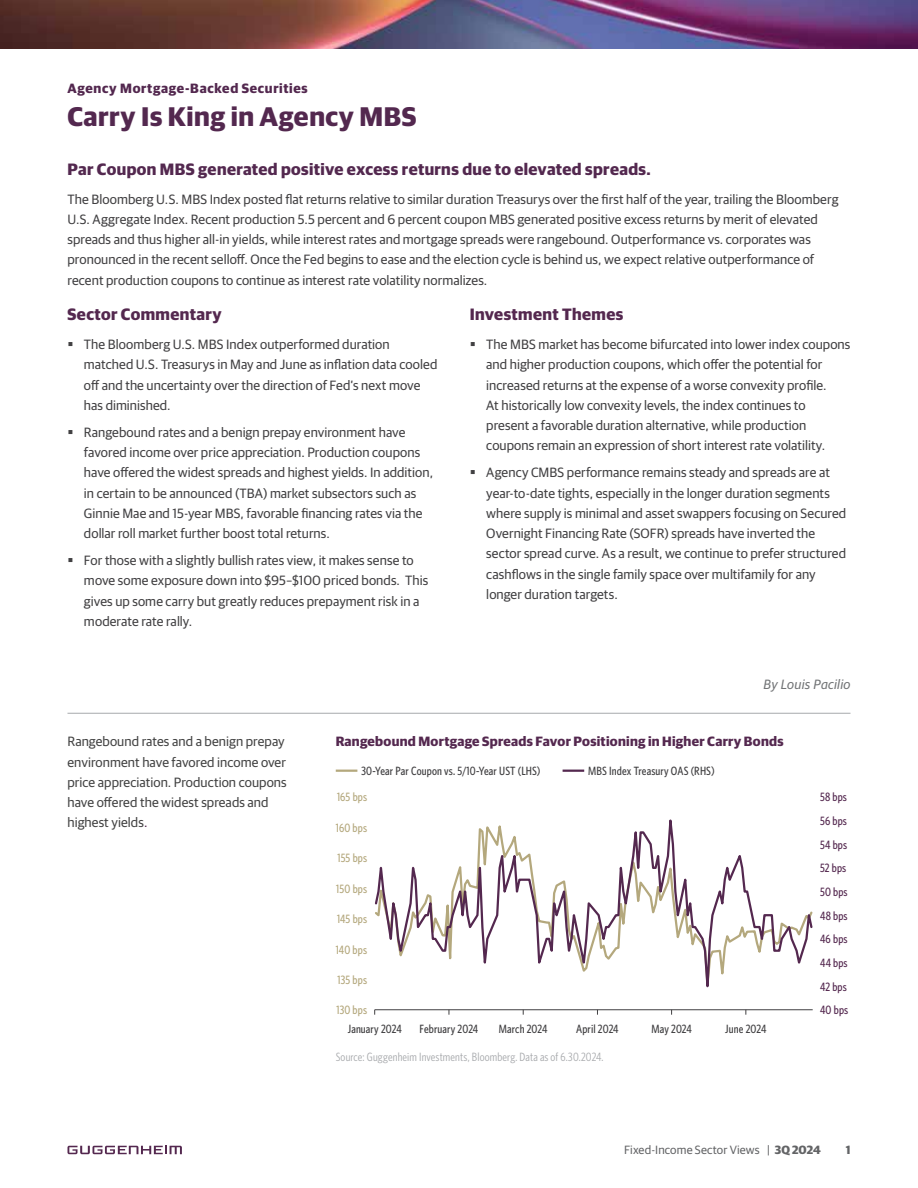
<style>
.page{position:relative;width:918px;height:1188px;background:#fff}
.page>*{position:absolute;margin:0;border:0;box-sizing:border-box;transform-origin:0 0}
.t1{font:700 27px "Guardian Sans";letter-spacing:.02em;color:#53284f}
.t2{font:700 16.5px "Guardian Sans";letter-spacing:.025em;color:#53284f}
.t3{font:700 16.5px "Guardian Sans";letter-spacing:.025em;color:#54284f}
.t4{font:13.5px/20.2px "Guardian Sans";letter-spacing:.005em;color:#414042}
.t5{font:13.5px/20.2px "Guardian Sans";letter-spacing:.005em;color:#434343}
.t6{font:700 13.5px "Guardian Sans";letter-spacing:.02em;color:#54284f}
.t7{font:700 13.5px "Guardian Sans";letter-spacing:.05em;color:#53284f}
.t8{font:italic 13.5px "Guardian Sans";letter-spacing:.02em;color:#727476}
.t9{font:500 12.15px "Whitney Condensed";letter-spacing:.005em;color:#54284f}
.t10{font:500 12.15px "Whitney Condensed";letter-spacing:.01em;color:#b4a87d}
.t11{font:500 12px "Whitney Condensed";letter-spacing:.01em;color:#414042}
.t12{font:12px "Whitney Condensed";letter-spacing:.01em;color:#a7a9ac}
.t13{font:12px "Guardian Sans";letter-spacing:.01em;color:#636466}
.t14{font:700 12px "Guardian Sans";color:#636466}
.s1{color:#54284f}
.s2{font-weight:700}
</style>
<div class="page">
<hr style="left:68px;top:713px;width:782px;height:1px;background:#a7a9ac">
<svg style="left:68px;top:1146px;width:114px;height:8px"></svg>
<img style="left:0;top:0;width:918px;height:49px">
<hr style="left:336px;top:770px;width:21px;height:2px;background:#b4a87d">
<hr style="left:563px;top:770px;width:21px;height:2px;background:#54284f">
<svg style="left:374px;top:819px;width:439px;height:196px"></svg>
<p class="t7" style="left:68px;top:78px;width:242px">Agency Mortgage-Backed Securities</p>
<h1 class="t1" style="left:68px;top:96px;width:351px">Carry Is King in Agency MBS</h1>
<p class="t2" style="left:68px;top:157px;width:585px">Par Coupon MBS generated positive excess returns due to elevated spreads.</p>
<p class="t4" style="left:68px;top:188px;width:773px">The Bloomberg U.S. MBS Index posted flat returns relative to similar duration Treasurys over the first half of the year, trailing the Bloomberg U.S. Aggregate Index. Recent production 5.5 percent and 6 percent coupon MBS generated positive excess returns by merit of elevated spreads and thus higher all-in yields, while interest rates and mortgage spreads were rangebound. Outperformance vs. corporates was pronounced in the recent selloff. Once the Fed begins to ease and the election cycle is behind us, we expect relative outperformance of recent production coupons to continue as interest rate volatility normalizes.</p>
<p class="t3" style="left:68px;top:302px;width:156px">Sector Commentary</p>
<p class="t3" style="left:470px;top:302px;width:155px">Investment Themes</p>
<p class="t4" style="left:84px;top:333px;width:355px">The Bloomberg U.S. MBS Index outperformed duration matched U.S. Treasurys in May and June as inflation data cooled off and the uncertainty over the direction of Fed’s next move has diminished.</p>
<p class="t4" style="left:84px;top:421px;width:351px">Rangebound rates and a benign prepay environment have favored income over price appreciation. Production coupons have offered the widest spreads and highest yields. In addition, in certain to be announced (TBA) market subsectors such as Ginnie Mae and 15-year MBS, favorable financing rates via the dollar roll market further boost total returns.</p>
<p class="t4" style="left:84px;top:549px;width:346px">For those with a slightly bullish rates view, it makes sense to move some exposure down into $95–$100 priced bonds. This gives up some carry but greatly reduces prepayment risk in a moderate rate rally.</p>
<p class="t4" style="left:486px;top:333px;width:366px">The MBS market has become bifurcated into lower index coupons and higher production coupons, which offer the potential for increased returns at the expense of a worse convexity profile.<br>At historically low convexity levels, the index continues to present a favorable duration alternative, while production coupons remain an expression of short interest rate volatility.</p>
<p class="t4" style="left:486px;top:461px;width:361px">Agency CMBS performance remains steady and spreads are at year-to-date tights, especially in the longer duration segments where supply is minimal and asset swappers focusing on Secured Overnight Financing Rate (SOFR) spreads have inverted the sector spread curve. As a result, we continue to prefer structured cashflows in the single family space over multifamily for any longer duration targets.</p>
<p class="t8" style="left:763px;top:674px;width:89px">By Louis Pacilio</p>
<p class="t5" style="left:67px;top:731px;width:219px">Rangebound rates and a benign prepay</p>
<p class="t6" style="left:336px;top:732px;width:449px">Rangebound Mortgage Spreads Favor Positioning in Higher Carry Bonds</p>
<p class="t5" style="left:67px;top:751px;width:221px">environment have favored income over price appreciation. Production coupons have offered the widest spreads and highest yields<span class="s1">.</span></p>
<p class="t11" style="left:361px;top:763px;width:181px">30-Year Par Coupon vs. 5/10-Year UST (LHS)</p>
<p class="t11" style="left:588px;top:763px;width:128px">MBS Index Treasury OAS (RHS)</p>
<p class="t10" style="left:337px;top:790px;width:32px">165 bps</p>
<p class="t10" style="left:336px;top:820px;width:33px">160 bps</p>
<p class="t10" style="left:337px;top:851px;width:31px">155 bps</p>
<p class="t10" style="left:336px;top:881px;width:32px">150 bps</p>
<p class="t10" style="left:337px;top:911px;width:32px">145 bps</p>
<p class="t10" style="left:336px;top:942px;width:33px">140 bps</p>
<p class="t10" style="left:338px;top:972px;width:31px">135 bps</p>
<p class="t10" style="left:336px;top:1003px;width:32px">130 bps</p>
<p class="t11" style="left:348px;top:1021px;width:55px">January 2024</p>
<p class="t11" style="left:420px;top:1021px;width:60px">February 2024</p>
<p class="t11" style="left:499px;top:1021px;width:50px">March 2024</p>
<p class="t11" style="left:576px;top:1021px;width:44px">April 2024</p>
<p class="t11" style="left:651px;top:1021px;width:42px">May 2024</p>
<p class="t11" style="left:725px;top:1021px;width:43px">June 2024</p>
<p class="t12" style="left:336px;top:1049px;width:269px">Source: Guggenheim Investments, Bloomberg. Data as of 6.30.2024.</p>
<p class="t9" style="left:820px;top:790px;width:28px">58 bps</p>
<p class="t9" style="left:820px;top:813px;width:28px">56 bps</p>
<p class="t9" style="left:820px;top:837px;width:29px">54 bps</p>
<p class="t9" style="left:820px;top:861px;width:28px">52 bps</p>
<p class="t9" style="left:820px;top:884px;width:29px">50 bps</p>
<p class="t9" style="left:820px;top:908px;width:29px">48 bps</p>
<p class="t9" style="left:820px;top:932px;width:29px">46 bps</p>
<p class="t9" style="left:820px;top:955px;width:29px">44 bps</p>
<p class="t9" style="left:820px;top:979px;width:28px">42 bps</p>
<p class="t9" style="left:820px;top:1003px;width:30px">40 bps</p>
<p class="t13" style="left:624px;top:1142px;width:198px">Fixed-Income Sector Views | <span class="s2">3Q 2024</span></p>
<p class="t14" style="left:846px;top:1141px;width:6px">1</p>
</div>
